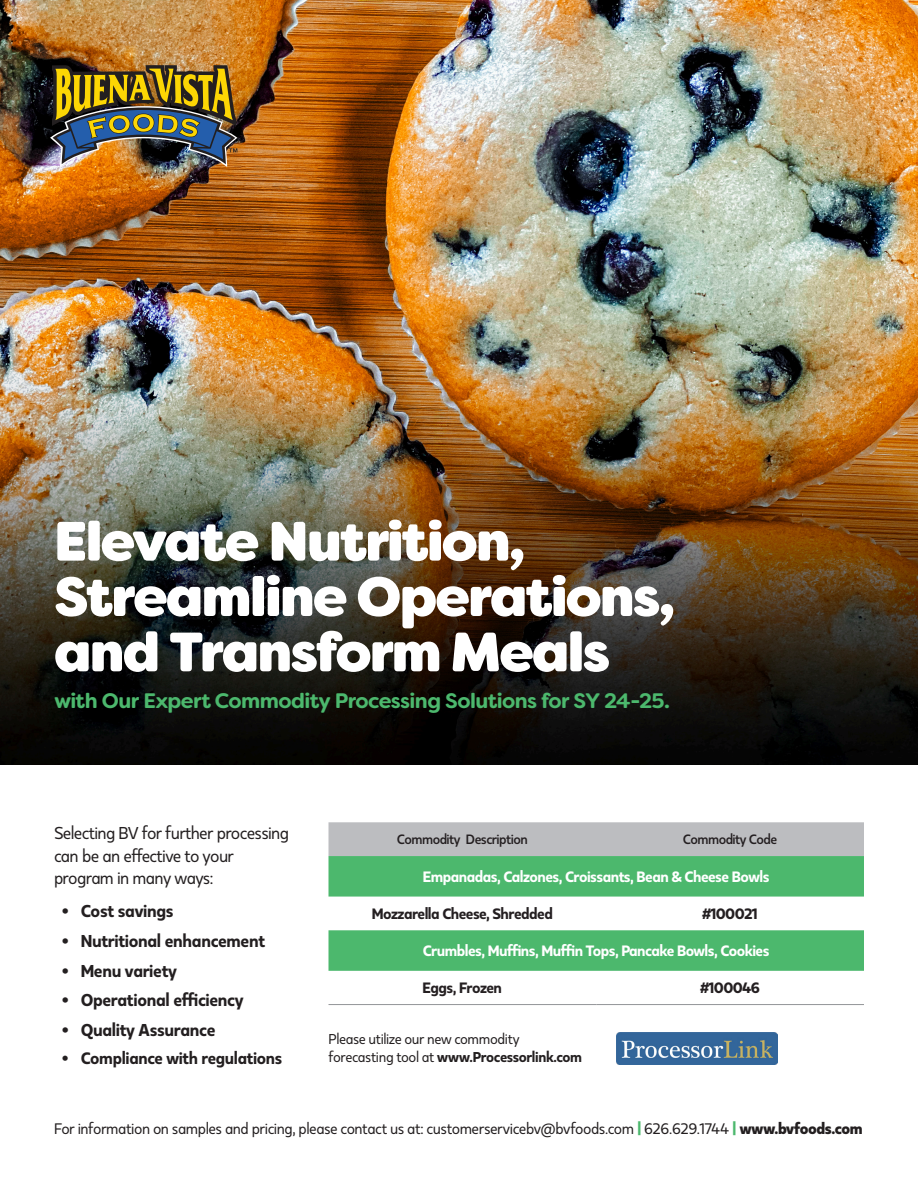
<style>
.page{position:relative;width:918px;height:1188px;background:#fff}
.page>*{position:absolute;margin:0;border:0;box-sizing:border-box;transform-origin:0 0}
.t1{font:800 55.35px/55.3px "Filson Soft";letter-spacing:-.035em;color:#fff}
.t2{font:700 21px "Filson Soft";letter-spacing:-.025em;color:#4cb86d}
.t3{font:800 17.1px "Kappa Display";letter-spacing:-.02em;color:#231f20}
.bullets{font:17.1px/22.5px "Kappa Display";letter-spacing:-.04em;color:#231f20}
.t4{font:800 16.5px "Kappa Display";letter-spacing:-.02em;color:#231f20}
.bullets-2{font:15.15px "Kappa Display";letter-spacing:-.03em;color:#231f20}
.t5{font:800 15px "Kappa Display";letter-spacing:-.035em;color:#fff}
.t6{font:800 15px "Kappa Display";letter-spacing:-.035em;color:#241f21}
.bullets-3{font:14.25px/18px "Kappa Display";letter-spacing:-.03em;color:#231f20}
.t7{font:700 13.5px "Kappa Display";letter-spacing:-.04em;color:#241f21}
.s1{font-weight:800}
.s2{font-weight:900;color:#4cb86d}
.s3{font-weight:900}
</style>
<div class="page">
<img style="left:0;top:0;width:918px;height:764px">
<img style="left:50px;top:65px;width:187px;height:102px">
<div style="left:328px;top:822px;width:536px;height:34px;background:#bcbdc0"></div>
<svg style="left:328px;top:856px;width:536px;height:115px;fill:#4cb86d"></svg>
<hr style="left:328px;top:1004px;width:268px;height:1px;background:#939598">
<hr style="left:596px;top:1004px;width:268px;height:1px;background:#939598">
<img style="left:617px;top:1032px;width:160px;height:32px">
<p class="t1" style="left:54px;top:514px;width:623px">Elevate Nutrition,<br>Streamline Operations, and Transform Meals</p>
<p class="t2" style="left:54px;top:687px;width:618px">with Our Expert Commodity Processing Solutions for SY 24-25.</p>
<p class="bullets" style="left:54px;top:822px;width:237px">Selecting BV for further processing can be an effective to your program in many ways:</p>
<p class="t3" style="left:62px;top:901px;width:113px">• Cost savings</p>
<p class="t3" style="left:62px;top:930px;width:205px">• Nutritional enhancement</p>
<p class="t3" style="left:62px;top:960px;width:116px">• Menu variety</p>
<p class="t3" style="left:62px;top:989px;width:183px">• Operational efficiency</p>
<p class="t3" style="left:62px;top:1019px;width:155px">• Quality Assurance</p>
<p class="t4" style="left:62px;top:1048px;width:222px">• Compliance with regulations</p>
<p class="t7" style="left:397px;top:831px;width:132px">Commodity Description</p>
<p class="t7" style="left:683px;top:831px;width:96px">Commodity Code</p>
<p class="t5" style="left:423px;top:867px;width:348px">Empanadas, Calzones, Croissants, Bean &amp; Cheese Bowls</p>
<p class="t6" style="left:372px;top:904px;width:183px">Mozzarella Cheese, Shredded</p>
<p class="t6" style="left:703px;top:904px;width:57px">#100021</p>
<p class="t5" style="left:423px;top:941px;width:348px">Crumbles, Muffins, Muffin Tops, Pancake Bowls, Cookies</p>
<p class="t6" style="left:423px;top:978px;width:81px">Eggs, Frozen</p>
<p class="t6" style="left:701px;top:978px;width:60px">#100046</p>
<p class="bullets-3" style="left:328px;top:1030px;width:255px">Please utilize our new commodity forecasting tool at <span class="s1">www.Processorlink.com</span></p>
<p class="bullets-2" style="left:54px;top:1119px;width:810px">For information on samples and pricing, please contact us at: customerservicebv@bvfoods.com <span class="s2">|</span> 626.629.1744 <span class="s2">|</span> <span class="s3">www.bvfoods.com</span></p>
</div>
